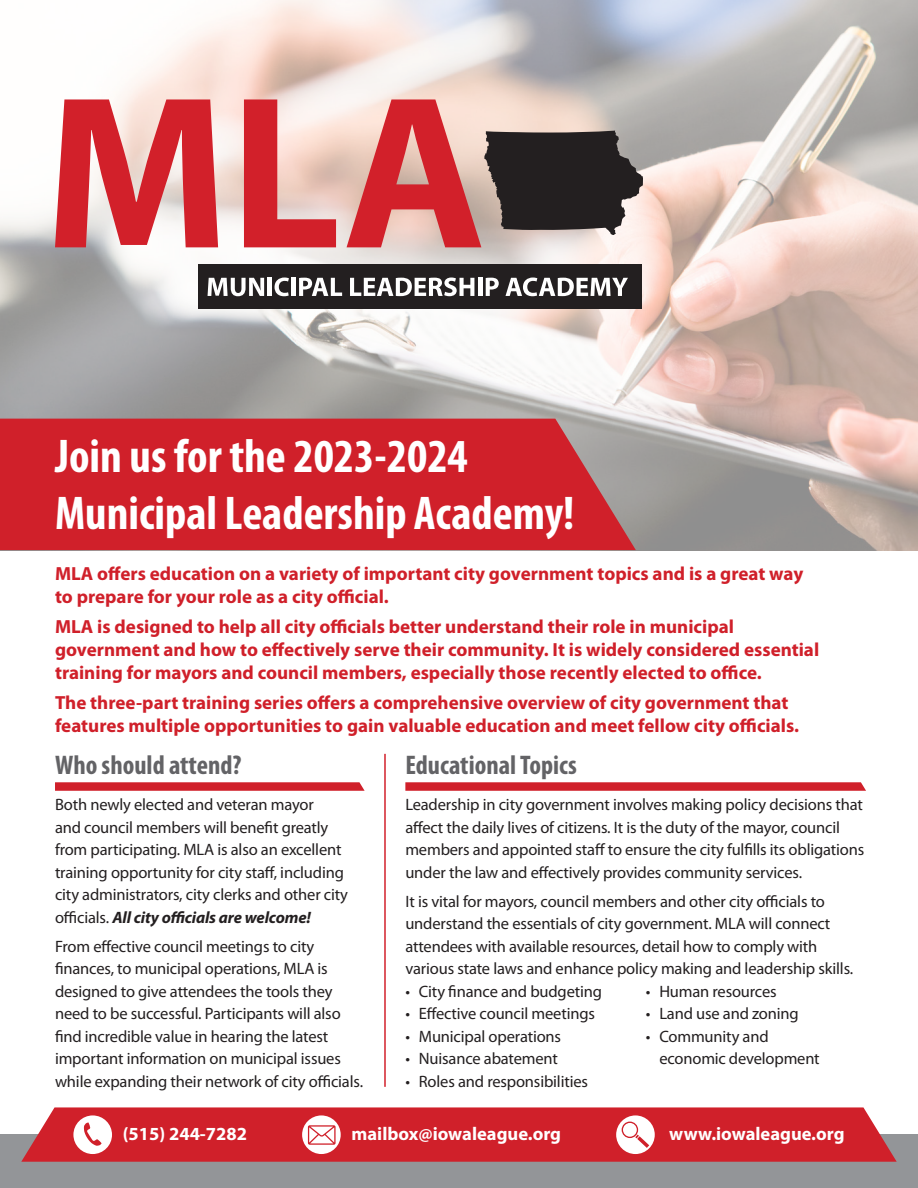
<style>
.page{position:relative;width:918px;height:1188px;background:#fff}
.page>*{position:absolute;margin:0;border:0;box-sizing:border-box;transform-origin:0 0}
.t1{font:700 condensed 47.55px/57.2px "Myriad Pro";color:#fff}
.t2{font:700 condensed 27px "Myriad Pro";color:#636366}
.t3{font:700 19.05px/22.8px "Myriad Pro";color:#d0202a}
.t4{font:700 18.6px "Myriad Pro";color:#fff}
.t5{font:16.5px/22.5px "Myriad Pro";letter-spacing:-.01em;color:#231f20}
.s1{font-weight:700;font-style:italic}
</style>
<div class="page">
<img style="left:0;top:0;width:918px;height:550px">
<svg style="left:55px;top:99px;width:163px;height:148px;background:#dd666b"></svg>
<svg style="left:244px;top:99px;width:92px;height:148px;background:#e28080"></svg>
<div style="left:198px;top:264px;width:443px;height:44px;background:#231f20"></div>
<svg style="left:208px;top:278px;width:56px;height:18px"></svg>
<hr style="left:268px;top:278px;width:4px;height:18px;background:#fff">
<svg style="left:275px;top:278px;width:14px;height:18px"></svg>
<div style="left:291px;top:278px;width:5px;height:18px;background:#fff"></div>
<svg style="left:299px;top:278px;width:43px;height:18px"></svg>
<svg style="left:350px;top:278px;width:124px;height:18px"></svg>
<hr style="left:478px;top:278px;width:4px;height:18px;background:#fff">
<svg style="left:486px;top:278px;width:13px;height:18px"></svg>
<svg style="left:506px;top:278px;width:122px;height:18px"></svg>
<svg style="left:347px;top:99px;width:296px;height:148px;background:#a67270"></svg>
<div style="left:0;top:1134px;width:918px;height:54px;background:#939598"></div>
<svg style="left:21px;top:1107px;width:876px;height:55px;background:#d02a34"></svg>
<div style="left:0;top:419px;width:636px;height:131px;background:#d0202a"></div>
<svg style="left:302px;top:1115px;width:39px;height:39px"></svg>
<svg style="left:73px;top:1115px;width:39px;height:39px"></svg>
<div style="left:616px;top:1115px;width:39px;height:39px;background:#fff;border-radius:50%"></div>
<div style="left:622px;top:1122px;width:16px;height:16px;border:1px solid #d0202a;border-radius:50%"></div>
<svg style="left:635px;top:1135px;width:14px;height:13px"></svg>
<hr style="left:384px;top:754px;width:2px;height:333px;background:#d2212b">
<svg style="left:55px;top:782px;width:310px;height:9px;background:#d22e38"></svg>
<svg style="left:405px;top:782px;width:461px;height:9px;background:#d22d37"></svg>
<p class="t1" style="left:55px;top:426px;width:521px">Join us for the 2023-2024<br>Municipal Leadership Academy!</p>
<p class="t3" style="left:55px;top:562px;width:750px">MLA offers education on a variety of important city government topics and is a great way to prepare for your role as a city official.</p>
<p class="t3" style="left:55px;top:615px;width:766px">MLA is designed to help all city officials better understand their role in municipal government and how to effectively serve their community. It is widely considered essential training for mayors and council members, especially those recently elected to office.</p>
<p class="t3" style="left:55px;top:690px;width:746px">The three-part training series offers a comprehensive overview of city government that features multiple opportunities to gain valuable education and meet fellow city officials.</p>
<p class="t2" style="left:55px;top:748px;width:188px">Who should attend?</p>
<p class="t5" style="left:55px;top:793px;width:295px">Both newly elected and veteran mayor<br>and council members will benefit greatly from participating. MLA is also an excellent training opportunity for city staff, including city administrators, city clerks and other city officials. <span class="s1">All city officials are welcome!</span></p>
<p class="t5" style="left:55px;top:935px;width:310px">From effective council meetings to city finances, to municipal operations, MLA is designed to give attendees the tools they need to be successful. Participants will also find incredible value in hearing the latest important information on municipal issues while expanding their network of city officials.</p>
<p class="t2" style="left:405px;top:748px;width:173px">Educational Topics</p>
<p class="t5" style="left:405px;top:793px;width:460px">Leadership in city government involves making policy decisions that affect the daily lives of citizens. It is the duty of the mayor, council members and appointed staff to ensure the city fulfills its obligations under the law and effectively provides community services.</p>
<p class="t5" style="left:405px;top:890px;width:449px">It is vital for mayors, council members and other city officials to understand the essentials of city government. MLA will connect attendees with available resources, detail how to comply with various state laws and enhance policy making and leadership skills.</p>
<p class="t5" style="left:405px;top:980px;width:198px">• City finance and budgeting</p>
<p class="t5" style="left:405px;top:1002px;width:191px">• Effective council meetings</p>
<p class="t5" style="left:405px;top:1025px;width:157px">• Municipal operations</p>
<p class="t5" style="left:405px;top:1047px;width:154px">• Nuisance abatement</p>
<p class="t5" style="left:405px;top:1070px;width:184px">• Roles and responsibilities</p>
<p class="t5" style="left:646px;top:980px;width:132px">• Human resources</p>
<p class="t5" style="left:646px;top:1002px;width:154px">• Land use and zoning</p>
<p class="t5" style="left:659px;top:1025px;width:162px;text-indent:-14px">• Community and economic development</p>
<p class="t4" style="left:123px;top:1122px;width:126px">(515) 244-7282</p>
<p class="t4" style="left:352px;top:1122px;width:211px">mailbox@iowaleague.org</p>
<p class="t4" style="left:669px;top:1122px;width:177px">www.iowaleague.org</p>
</div>
